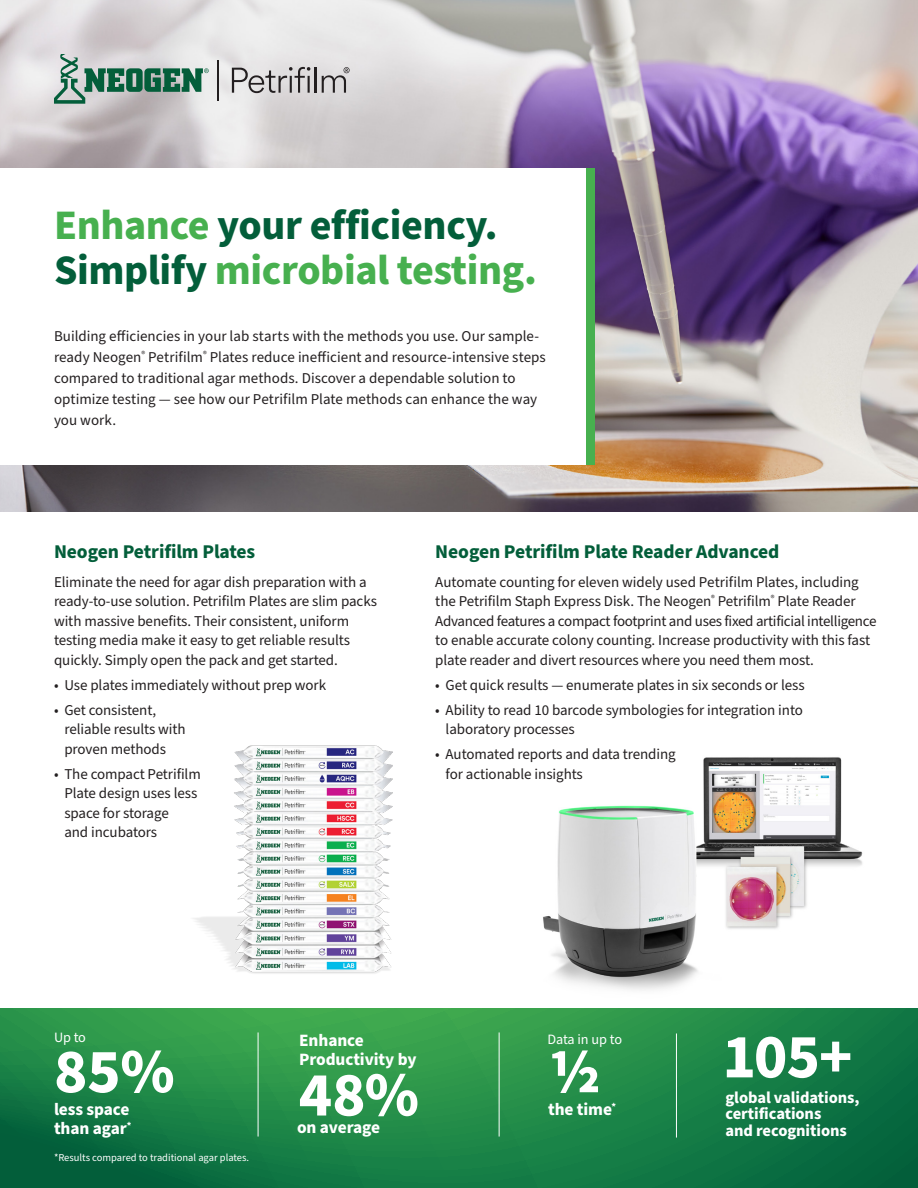
<style>
.page{position:relative;width:918px;height:1188px;background:#fff}
.page>*{position:absolute;margin:0;border:0;box-sizing:border-box;transform-origin:0 0}
.t1{font:700 63px "Source Sans Pro";color:#fff}
.t2{font:700 42px/45px "Source Sans Pro";letter-spacing:-.01em;color:#47b04f}
.t3{font:700 19.5px "Source Sans Pro";letter-spacing:-.005em;color:#035e3a}
.t4{font:700 17.4px/19px "Source Sans Pro";letter-spacing:-.005em;color:#fff}
.t5{font:700 16.5px/16.5px "Source Sans Pro";letter-spacing:-.005em;color:#fff}
.t6{font:15px/19.5px "Source Sans Pro";letter-spacing:-.005em;color:#231f20}
.t7{font:14.25px "Source Sans Pro";letter-spacing:-.01em;color:#fff}
.t8{font:10.5px "Source Sans Pro";color:#fff}
.s1{color:#035e3a}
</style>
<div class="page">
<img style="left:0;top:0;width:918px;height:512px">
<div style="left:0;top:168px;width:595px;height:297px;background:#fff"></div>
<img style="left:543px;top:757px;width:320px;height:233px">
<svg style="left:0;top:1009px;width:918px;height:179px;background:#1d8546"></svg>
<img style="left:193px;top:745px;width:199px;height:229px">
<hr style="left:676px;top:1033px;width:1px;height:105px;background:#fff">
<hr style="left:499px;top:1032px;width:1px;height:105px;background:#fff">
<hr style="left:258px;top:1032px;width:1px;height:105px;background:#fff">
<svg style="left:54px;top:54px;width:155px;height:50px;background:#92ada3"></svg>
<svg style="left:232px;top:67px;width:78px;height:26px;background:#b1afb0"></svg>
<hr style="left:315px;top:67px;width:2px;height:26px;background:#231f20">
<hr style="left:217px;top:60px;width:1px;height:40px;background:#231f20">
<svg style="left:322px;top:67px;width:28px;height:26px"></svg>
<div style="left:587px;top:168px;width:8px;height:297px;background:#47b04f"></div>
<p class="t2" style="left:54px;top:204px;width:484px">Enhance <span class="s1">your efficiency.<br>Simplify</span> microbial testing.</p>
<p class="t6" style="left:54px;top:326px;width:493px;line-height:21px">Building efficiencies in your lab starts with the methods you use. Our sample&shy;ready Neogen<sup>®</sup> Petrifilm<sup>®</sup> Plates reduce inefficient and resource-intensive steps compared to traditional agar methods. Discover a dependable solution to optimize testing — see how our Petrifilm Plate methods can enhance the way you work.</p>
<p class="t3" style="left:54px;top:539px;width:203px">Neogen Petrifilm Plates</p>
<p class="t3" style="left:435px;top:539px;width:346px">Neogen Petrifilm Plate Reader Advanced</p>
<p class="t6" style="left:54px;top:573px;width:325px">Eliminate the need for agar dish preparation with a ready-to-use solution. Petrifilm Plates are slim packs with massive benefits. Their consistent, uniform testing media make it easy to get reliable results quickly. Simply open the pack and get started.</p>
<p class="t6" style="left:54px;top:676px;width:274px">• Use plates immediately without prep work</p>
<p class="t6" style="left:64px;top:701px;width:123px;text-indent:-10px">• Get consistent, reliable results with proven methods</p>
<p class="t6" style="left:64px;top:764px;width:138px;text-indent:-10px">• The compact Petrifilm<br>Plate design uses less space for storage<br>and incubators</p>
<p class="t6" style="left:435px;top:573px;width:443px">Automate counting for eleven widely used Petrifilm Plates, including the Petrifilm Staph Express Disk. The Neogen<sup>®</sup> Petrifilm<sup>®</sup> Plate Reader Advanced features a compact footprint and uses fixed artificial intelligence to enable accurate colony counting. Increase productivity with this fast plate reader and divert resources where you need them most.</p>
<p class="t6" style="left:435px;top:676px;width:371px">• Get quick results — enumerate plates in six seconds or less</p>
<p class="t6" style="left:446px;top:701px;width:359px;text-indent:-10px">• Ability to read 10 barcode symbologies for integration into laboratory processes</p>
<p class="t6" style="left:446px;top:745px;width:232px;text-indent:-10px">• Automated reports and data trending for actionable insights</p>
<p class="t7" style="left:54px;top:1028px;width:34px">Up to</p>
<p class="t1" style="left:54px;top:1028px;width:122px">85%</p>
<p class="t4" style="left:54px;top:1100px;width:79px">less space than agar<sup>*</sup></p>
<p class="t8" style="left:54px;top:1150px;width:197px">*Results compared to traditional agar plates.</p>
<p class="t4" style="left:299px;top:1031px;width:66px">Enhance</p>
<p class="t4" style="left:299px;top:1050px;width:119px">Productivity by</p>
<p class="t1" style="left:299px;top:1052px;width:122px">48%</p>
<p class="t4" style="left:297px;top:1118px;width:85px">on average</p>
<p class="t7" style="left:548px;top:1030px;width:76px">Data in up to</p>
<p class="t1" style="left:548px;top:1028px;width:55px">1/2</p>
<p class="t4" style="left:548px;top:1100px;width:70px">the time<sup>*</sup></p>
<p class="t1" style="left:723px;top:1014px;width:131px">105+</p>
<p class="t5" style="left:726px;top:1090px;width:136px">global validations, certifications<br>and recognitions</p>
</div>
